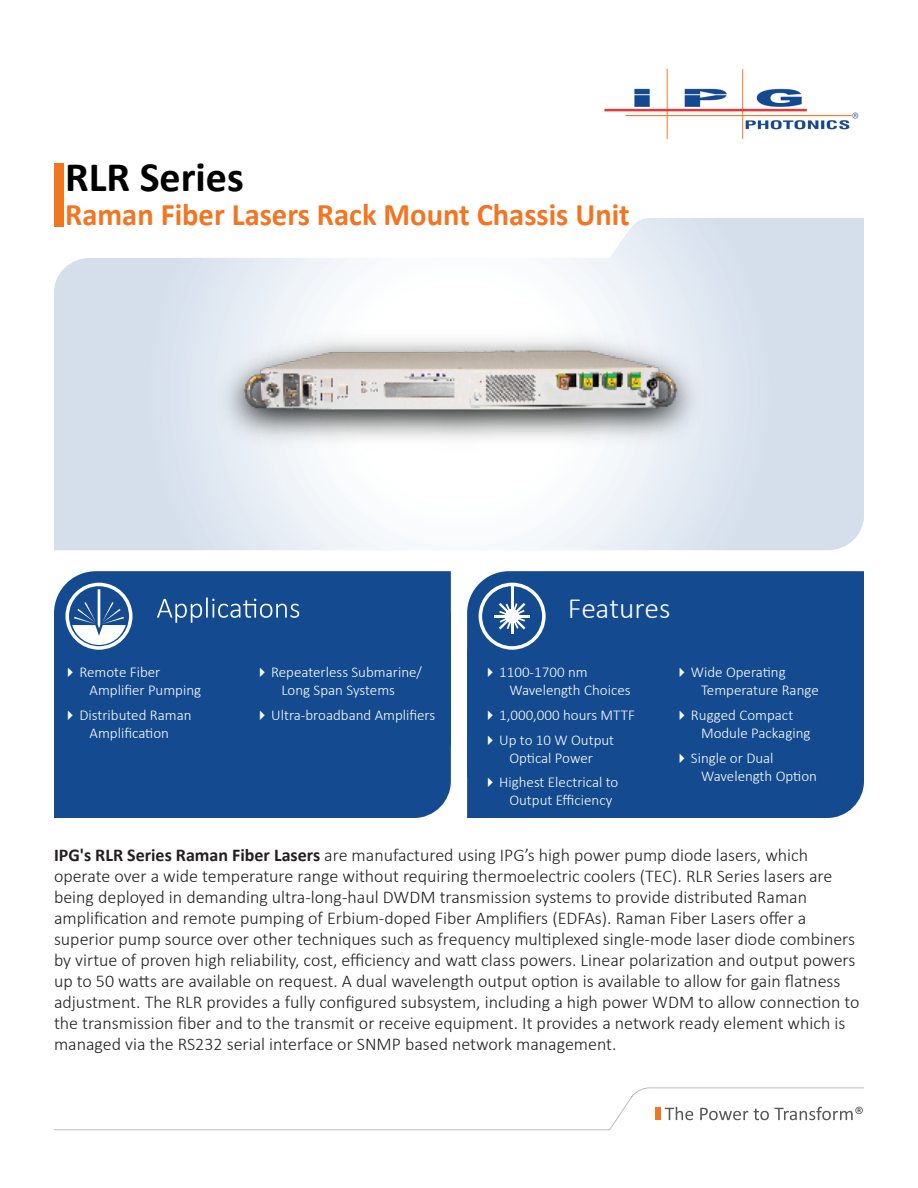
<style>
.page{position:relative;width:918px;height:1188px;background:#fff}
.page>*{position:absolute;margin:0;border:0;box-sizing:border-box;transform-origin:0 0}
.t1{font:700 42px "Calibri";color:#000}
.t2{font:700 31.5px "Calibri";color:#f37522}
.t3{font:300 29.55px "Calibri";color:#fff}
.t4{font:300 18px/21px "Calibri";color:#231f20}
.t5{font:300 15px/18px "Calibri";color:#fff}
.s1{font-weight:700}
</style>
<div class="page">
<div style="left:54px;top:777px;width:397px;height:41px;background:#144a8f"></div>
<svg style="left:54px;top:218px;width:810px;height:332px"></svg>
<svg style="left:54px;top:1087px;width:810px;height:44px"></svg>
<div style="left:54px;top:571px;width:397px;height:206px;background:#144a8f"></div>
<svg style="left:65px;top:583px;width:68px;height:67px"></svg>
<svg style="left:157px;top:597px;width:142px;height:26px;background:#3c69a2"></svg>
<div style="left:467px;top:777px;width:397px;height:41px;background:#144a8f"></div>
<div style="left:467px;top:571px;width:397px;height:206px;background:#144a8f"></div>
<svg style="left:479px;top:583px;width:67px;height:67px"></svg>
<div style="left:505px;top:609px;width:14px;height:14px;background:#fff;border-radius:50%"></div>
<hr style="left:511px;top:585px;width:2px;height:31px;background:#fff">
<img style="left:604px;top:68px;width:255px;height:71px">
<div style="left:54px;top:163px;width:9px;height:64px;background:#f27521"></div>
<img style="left:206px;top:321px;width:506px;height:134px">
<svg style="left:68px;top:668px;width:5px;height:9px"></svg>
<svg style="left:68px;top:710px;width:5px;height:10px"></svg>
<svg style="left:260px;top:668px;width:5px;height:9px"></svg>
<svg style="left:260px;top:710px;width:5px;height:10px"></svg>
<svg style="left:488px;top:668px;width:5px;height:9px"></svg>
<svg style="left:488px;top:710px;width:5px;height:10px"></svg>
<svg style="left:488px;top:735px;width:5px;height:10px"></svg>
<svg style="left:488px;top:778px;width:5px;height:9px"></svg>
<svg style="left:680px;top:668px;width:4px;height:9px"></svg>
<svg style="left:680px;top:710px;width:4px;height:10px"></svg>
<svg style="left:680px;top:753px;width:4px;height:10px"></svg>
<p class="t1" style="left:65px;top:151px;width:180px">RLR Series</p>
<p class="t2" style="left:65px;top:194px;width:566px">Raman Fiber Lasers Rack Mount Chassis Unit</p>
<p class="t5" style="left:90px;top:663px;width:113px;text-indent:-10px">Remote Fiber<br>Amplifier Pumping</p>
<p class="t5" style="left:90px;top:706px;width:104px;text-indent:-10px">Distributed Raman<br>Amplification</p>
<p class="t5" style="left:281px;top:663px;width:142px;text-indent:-10px">Repeaterless Submarine/<br>Long Span Systems</p>
<p class="t5" style="left:271px;top:706px;width:166px">Ultra-broadband Amplifiers</p>
<h3 class="t3" style="left:568px;top:589px;width:104px">Features</h3>
<p class="t5" style="left:509px;top:663px;width:123px;text-indent:-10px">1100-1700 nm<br>Wavelength Choices</p>
<p class="t5" style="left:499px;top:706px;width:137px">1,000,000 hours MTTF</p>
<p class="t5" style="left:509px;top:731px;width:106px;text-indent:-10px">Up to 10 W Output<br>Optical Power</p>
<p class="t5" style="left:499px;top:773px;width:121px;text-align:center">Highest Electrical to<br>Output Efficiency</p>
<p class="t5" style="left:701px;top:663px;width:119px;text-indent:-10px">Wide Operating<br>Temperature Range</p>
<p class="t5" style="left:701px;top:706px;width:111px;text-indent:-10px">Rugged Compact<br>Module Packaging</p>
<p class="t5" style="left:701px;top:749px;width:118px;text-indent:-10px">Single or Dual<br>Wavelength Option</p>
<p class="t4" style="left:54px;top:844px;width:807px"><span class="s1">IPG's RLR Series Raman Fiber Lasers</span> are manufactured using IPG’s high power pump diode lasers, which operate over a wide temperature range without requiring thermoelectric coolers (TEC). RLR Series lasers are being deployed in demanding ultra-long-haul DWDM transmission systems to provide distributed Raman amplification and remote pumping of Erbium-doped Fiber Amplifiers (EDFAs). Raman Fiber Lasers offer a superior pump source over other techniques such as frequency multiplexed single-mode laser diode combiners by virtue of proven high reliability, cost, efficiency and watt class powers. Linear polarization and output powers up to 50 watts are available on request. A dual wavelength output option is available to allow for gain flatness adjustment. The RLR provides a fully configured subsystem, including a high power WDM to allow connection to the transmission fiber and to the transmit or receive equipment. It provides a network ready element which is managed via the RS232 serial interface or SNMP based network management.</p>
</div>
